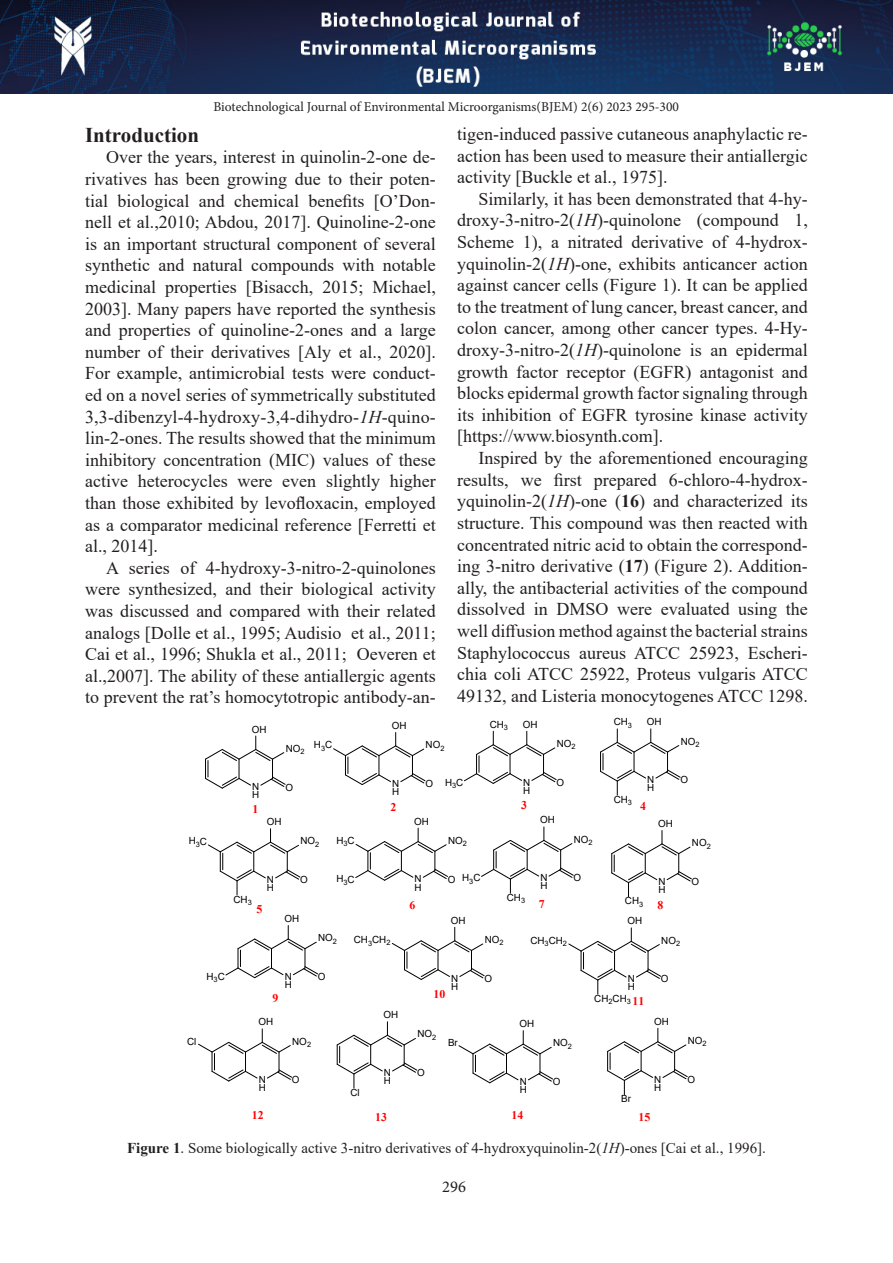
<style>
.page{position:relative;width:893px;height:1263px;background:#fff}
.page>*{position:absolute;margin:0;border:0;box-sizing:border-box;transform-origin:0 0}
.t1{font:700 21px "Times New Roman";color:#231f20}
.t2{font:18px/21.6px "Times New Roman";color:#231f20;text-align:justify}
.t3{font:16.5px "Minion Pro";color:#231f20}
.t4{font:15px "Times New Roman";color:#231f20}
.t5{font:13.5px "Minion Pro";color:#231f20}
.t6{font:700 11.85px "Times New Roman";color:#f00}
.t7{font:9.9px/8.1px "Arial";color:#000}
.s1{font-style:italic}
.s2{font-weight:700}
</style>
<div class="page">
<img style="left:0;top:0;width:893px;height:94px">
<svg style="left:205px;top:736px;width:81px;height:53px"></svg>
<svg style="left:333px;top:732px;width:93px;height:53px"></svg>
<svg style="left:464px;top:731px;width:93px;height:53px"></svg>
<svg style="left:600px;top:729px;width:81px;height:66px"></svg>
<svg style="left:208px;top:829px;width:93px;height:66px"></svg>
<svg style="left:355px;top:828px;width:93px;height:53px"></svg>
<svg style="left:481px;top:827px;width:93px;height:66px"></svg>
<svg style="left:611px;top:830px;width:81px;height:67px"></svg>
<svg style="left:225px;top:925px;width:93px;height:54px"></svg>
<svg style="left:391px;top:927px;width:94px;height:53px"></svg>
<svg style="left:568px;top:928px;width:94px;height:66px"></svg>
<svg style="left:198px;top:1029px;width:94px;height:53px"></svg>
<svg style="left:336px;top:1022px;width:82px;height:66px"></svg>
<svg style="left:458px;top:1031px;width:95px;height:53px"></svg>
<svg style="left:607px;top:1028px;width:81px;height:67px"></svg>
<p class="t5" style="left:213px;top:98px;width:467px">Biotechnological Journal of Environmental Microorganisms(BJEM) 2(6) 2023 295-300</p>
<p class="t1" style="left:85px;top:120px;width:115px">Introduction</p>
<p class="t2" style="left:85px;top:146px;width:352px;text-indent:21px">Over the years, interest in quinolin-2-one de&shy;rivatives has been growing due to their poten&shy;tial biological and chemical benefits [O’Don&shy;nell et al.,2010; Abdou, 2017]. Quinoline-2-one is an important structural component of several synthetic and natural compounds with notable medicinal properties [Bisacch, 2015; Michael, 2003]. Many papers have reported the synthesis and properties of quinoline-2-ones and a large number of their derivatives [Aly et al., 2020].<br>For example, antimicrobial tests were conduct&shy;ed on a novel series of symmetrically substituted 3,3-dibenzyl-4-hydroxy-3,4-dihydro-<span class="s1">1H</span>-quino&shy;lin-2-ones. The results showed that the minimum inhibitory concentration (MIC) values of these active heterocycles were even slightly higher than those exhibited by levofloxacin, employed as a comparator medicinal reference [Ferretti et al., 2014].</p>
<p class="t2" style="left:85px;top:556px;width:352px;text-indent:21px">A series of 4-hydroxy-3-nitro-2-quinolones were synthesized, and their biological activity was discussed and compared with their related analogs [Dolle et al., 1995; Audisio et al., 2011; Cai et al., 1996; Shukla et al., 2011; Oeveren et al.,2007]. The ability of these antiallergic agents to prevent the rat’s homocytotropic antibody-an-</p>
<p class="t2" style="left:457px;top:123px;width:352px">tigen-induced passive cutaneous anaphylactic re&shy;action has been used to measure their antiallergic activity [Buckle et al., 1975].</p>
<p class="t2" style="left:457px;top:187px;width:352px;text-indent:21px">Similarly, it has been demonstrated that 4-hy&shy;droxy-3-nitro-2(<span class="s1">1H</span>)-quinolone (compound 1, Scheme 1), a nitrated derivative of 4-hydrox&shy;yquinolin-2(<span class="s1">1H</span>)-one, exhibits anticancer action against cancer cells (Figure 1). It can be applied to the treatment of lung cancer, breast cancer, and colon cancer, among other cancer types. 4-Hy&shy;droxy-3-nitro-2(<span class="s1">1H</span>)-quinolone is an epidermal growth factor receptor (EGFR) antagonist and blocks epidermal growth factor signaling through its inhibition of EGFR tyrosine kinase activity [https://www.biosynth.com].</p>
<p class="t2" style="left:457px;top:447px;width:352px;text-indent:21px">Inspired by the aforementioned encouraging results, we first prepared 6-chloro-4-hydrox&shy;yquinolin-2(<span class="s1">1H</span>)-one (<span class="s2">16</span>) and characterized its structure. This compound was then reacted with concentrated nitric acid to obtain the correspond&shy;ing 3-nitro derivative (<span class="s2">17</span>) (Figure 2). Addition&shy;ally, the antibacterial activities of the compound dissolved in DMSO were evaluated using the well diffusion method against the bacterial strains Staphylococcus aureus ATCC 25923, Escheri&shy;chia coli ATCC 25922, Proteus vulgaris ATCC 49132, and Listeria monocytogenes ATCC 1298.</p>
<p class="t7" style="left:252px;top:725px;width:16px">OH</p>
<p class="t7" style="left:392px;top:721px;width:16px">OH</p>
<p class="t7" style="left:490px;top:720px;width:20px">CH<sub>3</sub></p>
<p class="t7" style="left:523px;top:720px;width:16px">OH</p>
<p class="t7" style="left:614px;top:718px;width:20px">CH<sub>3</sub></p>
<p class="t7" style="left:647px;top:718px;width:16px">OH</p>
<p class="t7" style="left:286px;top:744px;width:20px">NO<sub>2</sub></p>
<p class="t7" style="left:314px;top:740px;width:20px">H<sub>3</sub>C</p>
<p class="t7" style="left:426px;top:740px;width:20px">NO<sub>2</sub></p>
<p class="t7" style="left:557px;top:739px;width:20px">NO<sub>2</sub></p>
<p class="t7" style="left:681px;top:737px;width:20px">NO<sub>2</sub></p>
<p class="t7" style="left:647px;top:776px;width:9px">N<br>H</p>
<p class="t7" style="left:680px;top:776px;width:9px">O</p>
<p class="t7" style="left:445px;top:778px;width:20px">H<sub>3</sub>C</p>
<p class="t7" style="left:523px;top:778px;width:9px">N<br>H</p>
<p class="t7" style="left:556px;top:778px;width:9px">O</p>
<p class="t7" style="left:392px;top:779px;width:9px">N<br>H</p>
<p class="t7" style="left:425px;top:779px;width:9px">O</p>
<p class="t7" style="left:252px;top:783px;width:9px">N<br>H</p>
<p class="t7" style="left:285px;top:783px;width:9px">O</p>
<p class="t7" style="left:614px;top:795px;width:20px">CH<sub>3</sub></p>
<p class="t6" style="left:252px;top:801px;width:7px">1</p>
<p class="t6" style="left:390px;top:798px;width:7px">2</p>
<p class="t6" style="left:521px;top:796px;width:7px">3</p>
<p class="t6" style="left:640px;top:797px;width:7px">4</p>
<p class="t7" style="left:267px;top:818px;width:16px">OH</p>
<p class="t7" style="left:414px;top:817px;width:16px">OH</p>
<p class="t7" style="left:540px;top:816px;width:16px">OH</p>
<p class="t7" style="left:658px;top:819px;width:16px">OH</p>
<p class="t7" style="left:574px;top:835px;width:20px">NO<sub>2</sub></p>
<p class="t7" style="left:336px;top:836px;width:20px">H<sub>3</sub>C</p>
<p class="t7" style="left:448px;top:836px;width:20px">NO<sub>2</sub></p>
<p class="t7" style="left:336px;top:875px;width:20px">H<sub>3</sub>C</p>
<p class="t7" style="left:540px;top:874px;width:9px">N<br>H</p>
<p class="t7" style="left:574px;top:874px;width:9px">O</p>
<p class="t7" style="left:189px;top:837px;width:20px">H<sub>3</sub>C</p>
<p class="t7" style="left:300px;top:837px;width:20px">NO<sub>2</sub></p>
<p class="t7" style="left:692px;top:838px;width:20px">NO<sub>2</sub></p>
<p class="t7" style="left:462px;top:874px;width:20px">H<sub>3</sub>C</p>
<p class="t7" style="left:415px;top:875px;width:9px">N<br>H</p>
<p class="t7" style="left:448px;top:875px;width:9px">O</p>
<p class="t7" style="left:267px;top:875px;width:9px">N<br>H</p>
<p class="t7" style="left:300px;top:876px;width:9px">O</p>
<p class="t7" style="left:658px;top:877px;width:9px">N<br>H</p>
<p class="t7" style="left:692px;top:877px;width:9px">O</p>
<p class="t7" style="left:507px;top:893px;width:20px">CH<sub>3</sub></p>
<p class="t7" style="left:233px;top:895px;width:20px">CH<sub>3</sub></p>
<p class="t7" style="left:625px;top:897px;width:20px">CH<sub>3</sub></p>
<p class="t6" style="left:256px;top:900px;width:7px">5</p>
<p class="t6" style="left:409px;top:896px;width:7px">6</p>
<p class="t6" style="left:539px;top:895px;width:7px">7</p>
<p class="t6" style="left:657px;top:896px;width:7px">8</p>
<p class="t7" style="left:284px;top:914px;width:16px">OH</p>
<p class="t7" style="left:318px;top:933px;width:20px">NO<sub>2</sub></p>
<p class="t7" style="left:451px;top:916px;width:16px">OH</p>
<p class="t7" style="left:354px;top:935px;width:38px">CH<sub>3</sub>CH<sub>2</sub></p>
<p class="t7" style="left:485px;top:935px;width:20px">NO<sub>2</sub></p>
<p class="t7" style="left:627px;top:917px;width:16px">OH</p>
<p class="t7" style="left:530px;top:936px;width:38px">CH<sub>3</sub>CH<sub>2</sub></p>
<p class="t7" style="left:661px;top:936px;width:20px">NO<sub>2</sub></p>
<p class="t7" style="left:285px;top:972px;width:9px">N<br>H</p>
<p class="t7" style="left:318px;top:972px;width:9px">O</p>
<p class="t7" style="left:206px;top:972px;width:20px">H<sub>3</sub>C</p>
<p class="t7" style="left:451px;top:974px;width:9px">N<br>H</p>
<p class="t7" style="left:484px;top:974px;width:9px">O</p>
<p class="t6" style="left:434px;top:985px;width:13px">10</p>
<p class="t6" style="left:272px;top:989px;width:7px">9</p>
<p class="t7" style="left:628px;top:974px;width:9px">N<br>H</p>
<p class="t7" style="left:661px;top:975px;width:9px">O</p>
<p class="t7" style="left:594px;top:994px;width:38px">CH<sub>2</sub>CH<sub>3</sub></p>
<p class="t6" style="left:633px;top:993px;width:13px">11</p>
<p class="t7" style="left:258px;top:1018px;width:16px">OH</p>
<p class="t7" style="left:384px;top:1011px;width:16px">OH</p>
<p class="t7" style="left:519px;top:1019px;width:16px">OH</p>
<p class="t7" style="left:654px;top:1017px;width:16px">OH</p>
<p class="t7" style="left:187px;top:1037px;width:11px">Cl</p>
<p class="t7" style="left:292px;top:1037px;width:20px">NO<sub>2</sub></p>
<p class="t7" style="left:417px;top:1030px;width:20px">NO<sub>2</sub></p>
<p class="t7" style="left:448px;top:1039px;width:11px">Br</p>
<p class="t7" style="left:553px;top:1039px;width:20px">NO<sub>2</sub></p>
<p class="t7" style="left:688px;top:1036px;width:20px">NO<sub>2</sub></p>
<p class="t7" style="left:259px;top:1075px;width:9px">N<br>H</p>
<p class="t7" style="left:292px;top:1076px;width:9px">O</p>
<p class="t7" style="left:384px;top:1068px;width:9px">N<br>H</p>
<p class="t7" style="left:417px;top:1069px;width:9px">O</p>
<p class="t7" style="left:350px;top:1088px;width:11px">Cl</p>
<p class="t7" style="left:520px;top:1077px;width:9px">N<br>H</p>
<p class="t7" style="left:553px;top:1077px;width:9px">O</p>
<p class="t7" style="left:621px;top:1094px;width:11px">Br</p>
<p class="t7" style="left:654px;top:1075px;width:9px">N<br>H</p>
<p class="t7" style="left:687px;top:1075px;width:9px">O</p>
<p class="t6" style="left:252px;top:1107px;width:13px">12</p>
<p class="t6" style="left:375px;top:1108px;width:13px">13</p>
<p class="t6" style="left:512px;top:1107px;width:13px">14</p>
<p class="t6" style="left:638px;top:1108px;width:13px">15</p>
<p class="t4" style="left:127px;top:1138px;width:640px"><span class="s2">Figure 1</span>. Some biologically active 3-nitro derivatives of 4-hydroxyquinolin-2(<span class="s1">1H</span>)-ones [Cai et al., 1996].</p>
<p class="t3" style="left:442px;top:1176px;width:25px">296</p>
</div>
